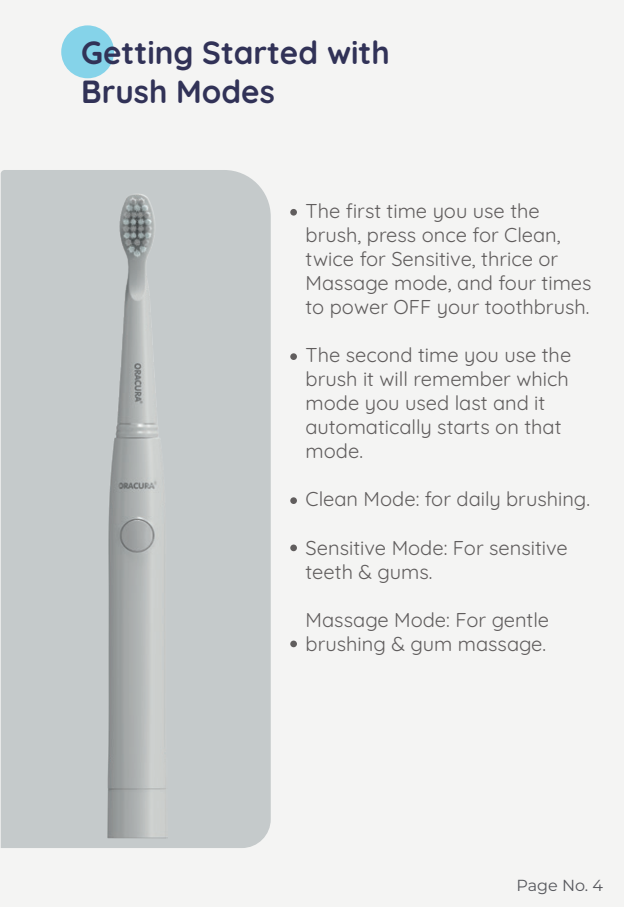
<style>
.page{position:relative;width:624px;height:907px;background:#fff}
.page>*{position:absolute;margin:0;border:0;box-sizing:border-box;transform-origin:0 0}
.t1{font:700 32px/38.4px "Quicksand";color:#313257}
.t2{font:20px/24px "Quicksand";color:#605d5d}
.t3{font:100 16px "Montserrat";color:#57585d}
</style>
<div class="page">
<div style="left:0;top:0;width:624px;height:906px;background:#f4f4f3"></div>
<div style="left:1px;top:170px;width:270px;height:677px;background:#c5cacb"></div>
<div style="left:61px;top:25px;width:53px;height:53px;background:#85d3e9;border-radius:50%"></div>
<img style="left:106px;top:193px;width:61px;height:645px">
<div style="left:290px;top:353px;width:7px;height:7px;background:#605d5d;border-radius:50%"></div>
<div style="left:290px;top:497px;width:7px;height:6px;background:#605d5d;border-radius:50%"></div>
<div style="left:290px;top:544px;width:7px;height:7px;background:#605d5d;border-radius:50%"></div>
<div style="left:290px;top:640px;width:7px;height:7px;background:#605d5d;border-radius:50%"></div>
<div style="left:290px;top:209px;width:7px;height:6px;background:#605d5d;border-radius:50%"></div>
<h1 class="t1" style="left:81px;top:31px;width:310px">Getting Started with<br>Brush Modes</h1>
<p class="t2" style="left:306px;top:197px;width:287px">The first time you use the brush, press once for Clean, twice for Sensitive, thrice or<br>Massage mode, and four times to power OFF your toothbrush.</p>
<p class="t2" style="left:306px;top:341px;width:267px">The second time you use the brush it will remember which mode you used last and it automatically starts on that mode.</p>
<p class="t2" style="left:306px;top:485px;width:286px">Clean Mode: for daily brushing.</p>
<p class="t2" style="left:306px;top:533px;width:264px">Sensitive Mode: For sensitive teeth &amp; gums.</p>
<p class="t2" style="left:306px;top:605px;width:245px">Massage Mode: For gentle brushing &amp; gum massage.</p>
<p class="t3" style="left:517px;top:874px;width:88px">Page No. 4</p>
</div>
